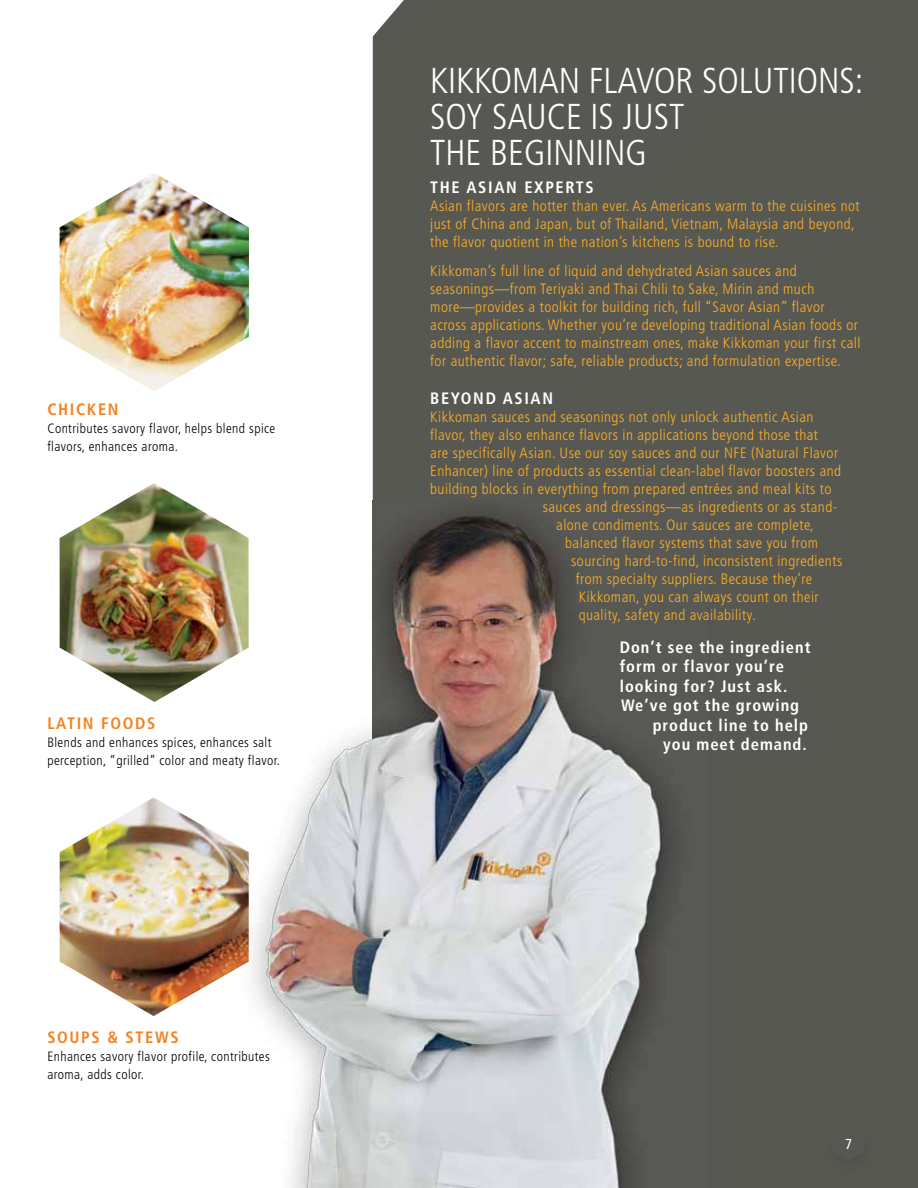
<style>
.page{position:relative;width:918px;height:1188px;background:#fff}
.page>*{position:absolute;margin:0;border:0;box-sizing:border-box;transform-origin:0 0}
.t1{font:300 condensed 36px/36px "Frutiger";color:#fff}
.t2{font:700 condensed 16.5px "Frutiger";letter-spacing:.06em;color:#fff}
.t3{font:700 condensed 16.5px "Frutiger";letter-spacing:.1em;color:#f58220}
.t4{font:300 condensed 15px/18px "Frutiger";letter-spacing:.03em;color:#fcaf26}
.t5{font:condensed 14.4px "Frutiger";color:#fff}
.t6{font:300 condensed 13.5px/18px "Frutiger";letter-spacing:.03em;color:#000}
</style>
<div class="page">
<div style="left:373px;top:0;width:545px;height:1188px;background:#585852"></div>
<img style="left:252px;top:501px;width:121px;height:687px">
<img style="left:373px;top:501px;width:340px;height:687px">
<img style="left:60px;top:483px;width:189px;height:219px">
<img style="left:60px;top:797px;width:189px;height:219px">
<img style="left:60px;top:173px;width:189px;height:218px">
<div style="left:820px;top:1120px;width:61px;height:60px;background:#585852"></div>
<p class="t3" style="left:47px;top:400px;width:70px">CHICKEN</p>
<p class="t6" style="left:47px;top:420px;width:229px">Contributes savory flavor, helps blend spice flavors, enhances aroma.</p>
<p class="t3" style="left:47px;top:714px;width:19px">LATIN</p>
<p class="t3" style="left:101px;top:714px;width:22px">FOODS</p>
<p class="t6" style="left:47px;top:734px;width:234px">Blends and enhances spices, enhances salt perception, “grilled” color and meaty flavor.</p>
<p class="t3" style="left:47px;top:1028px;width:12px">SOU</p>
<p class="t3" style="left:81px;top:1028px;width:97px">PS &amp; STEWS</p>
<p class="t6" style="left:47px;top:1048px;width:224px">Enhances savory flavor profile, contributes aroma, adds color.</p>
<h1 class="t1" style="left:430px;top:63px;width:435px">KIKKOMAN FLAVOR SOLUTIONS:<br>SOY SAUCE IS JUST<br>THE BEGINNING</h1>
<p class="t2" style="left:430px;top:178px;width:48px">THE ASIAN</p>
<p class="t2" style="left:524px;top:178px;width:51px">EXPERTS</p>
<p class="t4" style="left:430px;top:197px;width:431px">Asian flavors are hotter than ever. As Americans warm to the cuisines not just of China and Japan, but of Thailand, Vietnam, Malaysia and beyond, the flavor quotient in the nation’s kitchens is bound to rise.</p>
<p class="t4" style="left:430px;top:262px;width:432px">Kikkoman’s full line of liquid and dehydrated Asian sauces and seasonings—from Teriyaki and Thai Chili to Sake, Mirin and much more—provides a toolkit for building rich, full “Savor Asian” flavor across applications. Whether you’re developing traditional Asian foods or adding a flavor accent to mainstream ones, make Kikkoman your first call for authentic flavor; safe, reliable products; and formulation expertise.</p>
<p class="t2" style="left:430px;top:389px;width:43px">BEYOND</p>
<p class="t2" style="left:503px;top:389px;width:11px">ASIAN</p>
<p class="t4" style="left:430px;top:408px;width:385px">Kikkoman sauces and seasonings not only unlock authentic Asian</p>
<p class="t4" style="left:430px;top:426px;width:389px">flavor, they also enhance flavors in applications beyond those that</p>
<p class="t4" style="left:430px;top:444px;width:409px">are specifically Asian. Use our soy sauces and our NFE (Natural Flavor</p>
<p class="t4" style="left:430px;top:462px;width:412px">Enhancer) line of products as essential clean-label flavor boosters and</p>
<p class="t4" style="left:430px;top:480px;width:403px">building blocks in everything from prepared entrées and meal kits to</p>
<p class="t4" style="left:543px;top:498px;width:296px">sauces and dressings—as ingredients or as stand-</p>
<p class="t4" style="left:556px;top:516px;width:259px">alone condiments. Our sauces are complete,</p>
<p class="t4" style="left:565px;top:534px;width:254px">balanced flavor systems that save you from</p>
<p class="t4" style="left:571px;top:552px;width:273px">sourcing hard-to-find, inconsistent ingredients</p>
<p class="t4" style="left:576px;top:570px;width:238px">from specialty suppliers. Because they’re</p>
<p class="t4" style="left:579px;top:588px;width:242px">Kikkoman, you can always count on their</p>
<p class="t4" style="left:579px;top:606px;width:178px">quality, safety and availability.</p>
<p class="t2" style="left:620px;top:637px;width:192px">Don’t see the ingredient</p>
<p class="t2" style="left:620px;top:657px;width:166px">form or flavor you’re</p>
<p class="t2" style="left:620px;top:676px;width:169px">looking for? Just ask.</p>
<p class="t2" style="left:621px;top:696px;width:179px">We’ve got the growing</p>
<p class="t2" style="left:653px;top:715px;width:157px">product line to help</p>
<p class="t2" style="left:663px;top:735px;width:145px">you meet demand.</p>
<p class="t5" style="left:845px;top:1135px;width:8px">7</p>
</div>
